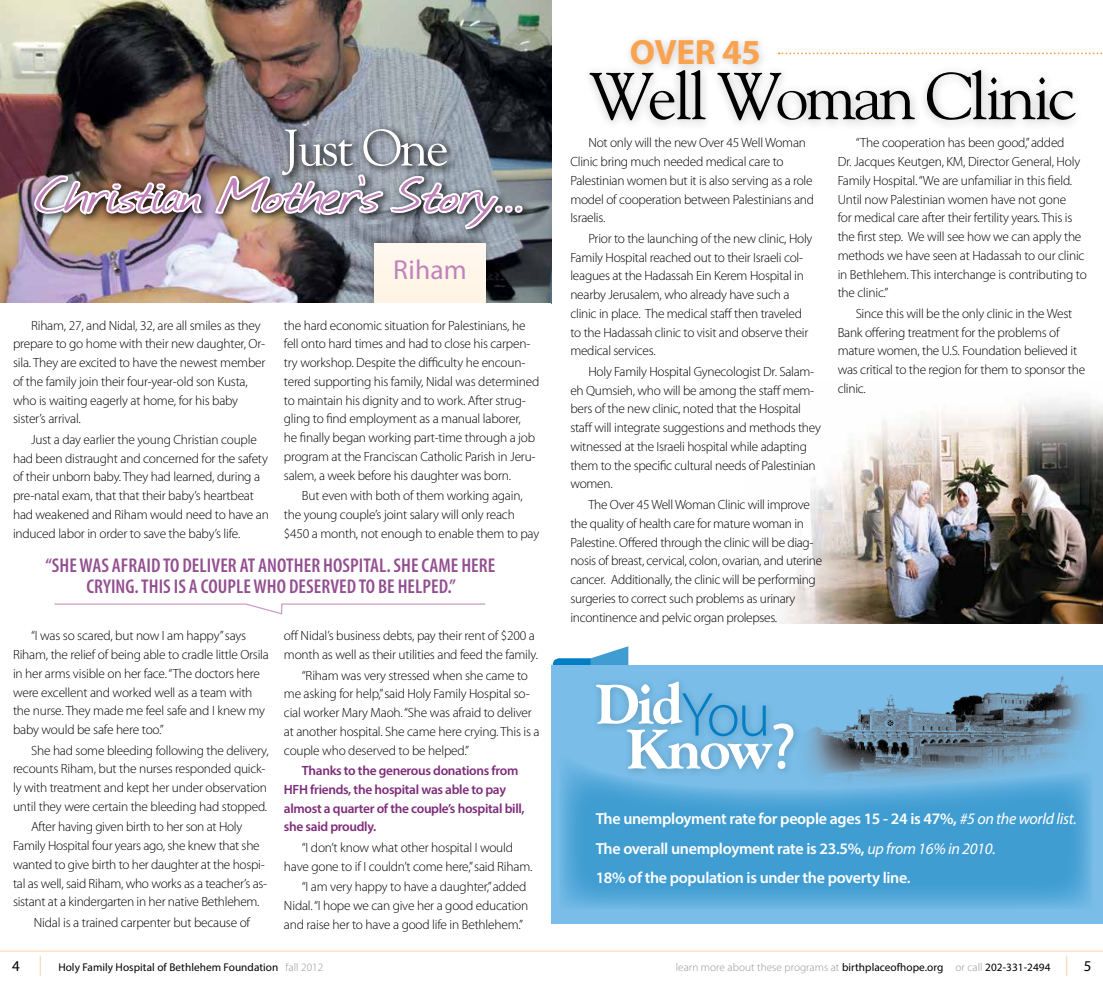
<style>
.page{position:relative;width:1103px;height:990px;background:#fff}
.page>*{position:absolute;margin:0;border:0;box-sizing:border-box;transform-origin:0 0}
.t1{font:65.75px "Goudy";letter-spacing:-.05em;color:#000}
.t2{font:800 56.12px/44.9px "Goudy";letter-spacing:-.04em;color:#fff;text-align:center}
.t3{font:54.38px "Journal";letter-spacing:-.01em;color:#bf83b9;scale:1.4 1}
.t4{font:51px "Goudy";letter-spacing:-.04em;color:#fff}
.t5{font:700 35.25px "Myriad Pro";letter-spacing:-.01em;color:#f9a350}
.t6{font:27.5px "Myriad Pro";letter-spacing:.005em;color:#bf83b9}
.t7{font:600 condensed 20px/20.9px "Myriad Pro";letter-spacing:.005em;color:#934f90;text-align:center}
.t8{font:600 16px/29.8px "Myriad Pro";letter-spacing:-.02em;color:#fff}
.t9{font:300 13.38px/18.8px "Myriad Pro";letter-spacing:-.015em;color:#000}
.t10{font:600 13.38px/18.8px "Myriad Pro";letter-spacing:-.025em;color:#7e2b79}
.t11{font:300 11.25px "Myriad Pro";letter-spacing:.005em;color:#939598}
.t12{font:11.25px "Myriad Pro";letter-spacing:.005em;color:#000}
.s1{font-family:"Myriad Pro";font-weight:300;font-size:62.62px;color:#007dc3}
.s2{font-family:"Myriad Pro";font-weight:400;font-size:65.25px}
.s3{font-weight:400;font-style:italic}
.s4{font-size:15px}
.s5{font-size:20.62px;color:#fcd1a8}
.s6{font-weight:300;color:#939598}
.s7{font-weight:400;color:#000}
.s8{font-weight:400;font-size:20.62px;color:#fcd1a8}
.s9{font-weight:400;font-size:15px;color:#000}
</style>
<div class="page">
<svg style="left:552px;top:646px;width:76px;height:20px"></svg>
<div style="left:551px;top:666px;width:551px;height:258px;background:#79bde8"></div>
<img style="left:807px;top:676px;width:279px;height:70px">
<hr style="left:0;top:951px;width:1102px;height:1px;background:#fcd1a8">
<img style="left:0;top:0;width:551px;height:303px">
<div style="left:277px;top:124px;width:180px;height:60px;background:#000;opacity:.68"></div>
<div style="left:29px;top:169px;width:503px;height:70px;background:#000;opacity:.68"></div>
<img style="left:31px;top:173px;width:176px;height:93px">
<img style="left:213px;top:169px;width:312px;height:97px">
<div style="left:365px;top:231px;width:129px;height:83px;background:#000;opacity:.35"></div>
<div style="left:375px;top:243px;width:110px;height:65px;background:#fff6e9"></div>
<svg style="left:54px;top:603px;width:432px;height:12px"></svg>
<div style="left:0;top:303px;width:551px;height:16px;background:#fff"></div>
<div style="left:624px;top:34px;width:143px;height:40px;background:#000;opacity:.2"></div>
<img style="left:780px;top:400px;width:322px;height:223px">
<div style="left:581px;top:63px;width:504px;height:69px;background:#000;opacity:.25"></div>
<svg style="left:778px;top:52px;width:325px;height:2px"></svg>
<div style="left:590px;top:676px;width:212px;height:103px;background:#000;opacity:.2"></div>
<svg style="left:560px;top:746px;width:531px;height:162px;fill:#459ed2"></svg>
<h3 class="t4" style="left:283px;top:116px;width:167px">Just One</h3>
<h3 class="t3" style="left:33px;top:158px;width:353px">Christian Mother’s Story...</h3>
<h3 class="t6" style="left:393px;top:253px;width:75px">Riham</h3>
<p class="t9" style="left:13px;top:316px;width:254px;text-indent:18px">Riham, 27, and Nidal, 32, are all smiles as they prepare to go home with their new daughter, Or&shy;sila. They are excited to have the newest member of the family join their four-year-old son Kusta, who is waiting eagerly at home, for his baby sister’s arrival.</p>
<p class="t9" style="left:13px;top:430px;width:257px;text-indent:18px">Just a day earlier the young Christian couple had been distraught and concerned for the safety of their unborn baby. They had learned, during a pre-natal exam, that that their baby’s heartbeat had weakened and Riham would need to have an induced labor in order to save the baby’s life.</p>
<p class="t9" style="left:284px;top:316px;width:257px">the hard economic situation for Palestinians, he fell onto hard times and had to close his carpen&shy;try workshop. Despite the difficulty he encoun&shy;tered supporting his family, Nidal was determined to maintain his dignity and to work. After strug&shy;gling to find employment as a manual laborer,<br>he finally began working part-time through a job program at the Franciscan Catholic Parish in Jeru&shy;salem, a week before his daughter was born.</p>
<p class="t9" style="left:284px;top:486px;width:257px;text-indent:18px">But even with both of them working again, the young couple’s joint salary will only reach $450 a month, not enough to enable them to pay</p>
<h3 class="t7" style="left:46px;top:555px;width:451px">“SHE WAS AFRAID TO DELIVER AT ANOTHER HOSPITAL. SHE CAME HERE<br>CRYING. THIS IS A COUPLE WHO DESERVED TO BE HELPED.”</h3>
<p class="t9" style="left:13px;top:627px;width:257px;text-indent:18px">“I was so scared, but now I am happy” says Riham, the relief of being able to cradle little Orsila in her arms visible on her face. “The doctors here were excellent and worked well as a team with the nurse. They made me feel safe and I knew my baby would be safe here too.”</p>
<p class="t9" style="left:13px;top:741px;width:257px;text-indent:18px">She had some bleeding following the delivery, recounts Riham, but the nurses responded quick&shy;ly with treatment and kept her under observation until they were certain the bleeding had stopped.</p>
<p class="t9" style="left:13px;top:818px;width:256px;text-align:center">After having given birth to her son at Holy<br>Family Hospital four years ago, she knew that she wanted to give birth to her daughter at the hospi&shy;tal as well, said Riham, who works as a teacher’s as&shy;sistant at a kindergarten in her native Bethlehem.</p>
<p class="t9" style="left:34px;top:913px;width:218px">Nidal is a trained carpenter but because of</p>
<p class="t9" style="left:284px;top:627px;width:255px">off Nidal’s business debts, pay their rent of $200 a month as well as their utilities and feed the family.</p>
<p class="t9" style="left:284px;top:666px;width:257px;text-indent:18px">“Riham was very stressed when she came to me asking for help,” said Holy Family Hospital so&shy;cial worker Mary Maoh. “She was afraid to deliver at another hospital. She came here crying. This is a couple who deserved to be helped.”</p>
<p class="t10" style="left:284px;top:761px;width:242px;text-indent:18px">Thanks to the generous donations from HFH friends, the hospital was able to pay almost a quarter of the couple’s hospital bill, she said proudly.</p>
<p class="t9" style="left:284px;top:838px;width:250px;text-align:center">“I don’t know what other hospital I would<br>have gone to if I couldn’t come here,” said Riham.</p>
<p class="t9" style="left:284px;top:878px;width:246px;text-indent:18px">“I am very happy to have a daughter,” added<br>Nidal. “I hope we can give her a good education and raise her to have a good life in Bethlehem.”</p>
<h3 class="t5" style="left:630px;top:29px;width:132px">OVER 45</h3>
<h1 class="t1" style="left:589px;top:55px;width:489px">Well Woman Clinic</h1>
<p class="t9" style="left:570px;top:134px;width:245px;text-indent:18px">Not only will the new Over 45 Well Woman Clinic bring much needed medical care to Palestinian women but it is also serving as a role model of cooperation between Palestinians and Israelis.</p>
<p class="t9" style="left:570px;top:229px;width:243px;text-indent:18px">Prior to the launching of the new clinic, Holy Family Hospital reached out to their Israeli col&shy;leagues at the Hadassah Ein Kerem Hospital in nearby Jerusalem, who already have such a clinic in place. The medical staff then traveled to the Hadassah clinic to visit and observe their medical services.</p>
<p class="t9" style="left:570px;top:362px;width:252px;text-indent:18px">Holy Family Hospital Gynecologist Dr. Salam&shy;eh Qumsieh, who will be among the staff mem&shy;bers of the new clinic, noted that the Hospital staff will integrate suggestions and methods they witnessed at the Israeli hospital while adapting them to the specific cultural needs of Palestinian women.</p>
<p class="t9" style="left:570px;top:495px;width:253px;text-indent:18px">The Over 45 Well Woman Clinic will improve the quality of health care for mature woman in Palestine. Offered through the clinic will be diag&shy;nosis of breast, cervical, colon, ovarian, and uterine cancer. Additionally, the clinic will be performing surgeries to correct such problems as urinary incontinence and pelvic organ prolepses.</p>
<p class="t9" style="left:837px;top:134px;width:251px;text-indent:18px">“The cooperation has been good,” added<br>Dr. Jacques Keutgen, KM, Director General, Holy Family Hospital. “We are unfamiliar in this field.<br>Until now Palestinian women have not gone<br>for medical care after their fertility years. This is the first step. We will see how we can apply the methods we have seen at Hadassah to our clinic in Bethlehem. This interchange is contributing to the clinic.”</p>
<p class="t9" style="left:837px;top:304px;width:249px;text-indent:18px">Since this will be the only clinic in the West Bank offering treatment for the problems of mature women, the U.S. Foundation believed it was critical to the region for them to sponsor the clinic.</p>
<h2 class="t2" style="left:595px;top:681px;width:202px">Did<span class="s1">You<br></span>Know<span class="s2">?</span></h2>
<p class="t8" style="left:595px;top:803px;width:482px">The unemployment rate for people ages 15 - 24 is 47%, <span class="s3">#5 on the world list.<br></span>The overall unemployment rate is 23.5%, <span class="s3">up from 16% in 2010.<br></span>18% of the population is under the poverty line.</p>
<p class="t12" style="left:12px;top:961px;width:313px"><span class="s4">4</span> <span class="s5">|</span> Holy Family Hospital of Bethlehem Foundation <span class="s6">fall 2012</span></p>
<p class="t11" style="left:675px;top:961px;width:417px">learn more about these programs at <span class="s7">birthplaceofhope.org</span> or call <span class="s7">202-331-2494</span> <span class="s8">|</span> <span class="s9">5</span></p>
</div>
